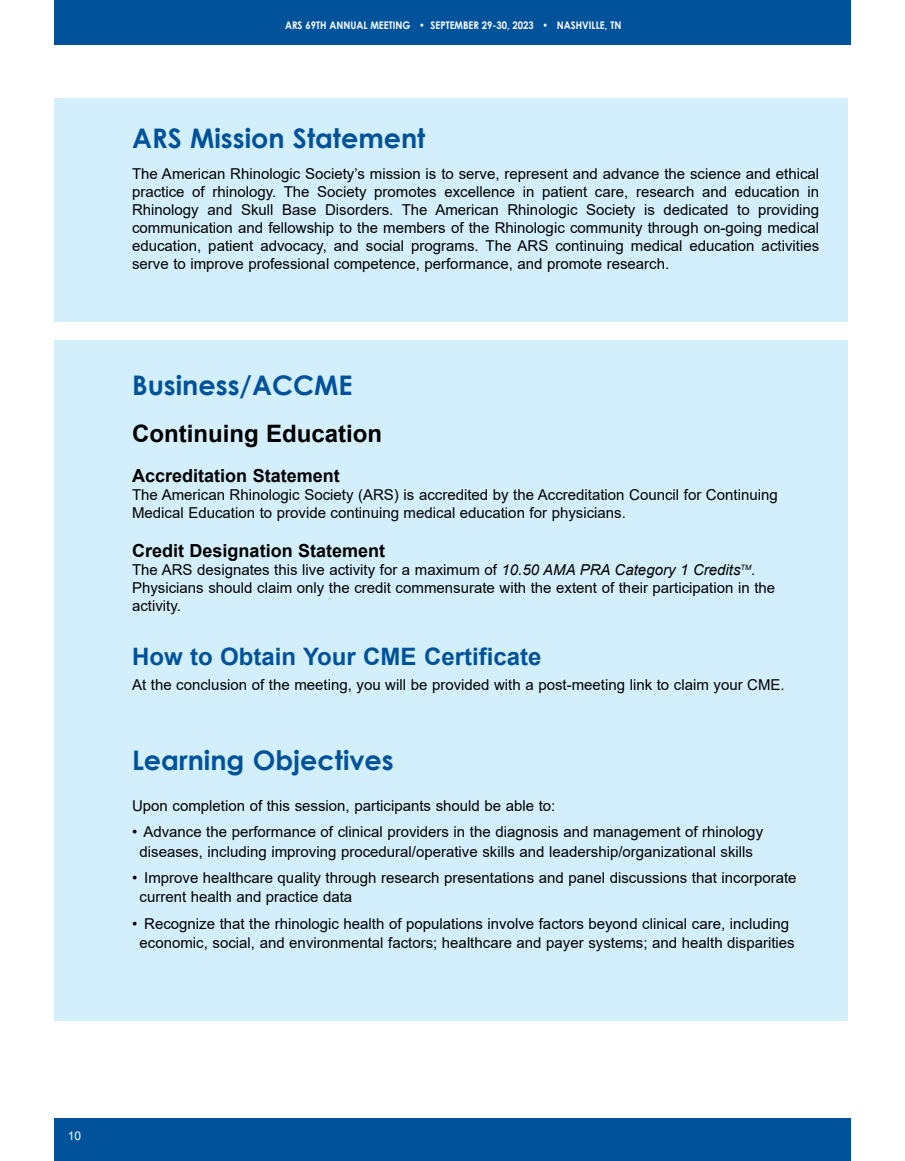
<style>
.page{position:relative;width:905px;height:1161px;background:#fff}
.page>*{position:absolute;margin:0;border:0;box-sizing:border-box;transform-origin:0 0}
.t1{font:700 27px "Century Gothic";color:#00529b}
.t2{font:700 24px "Arial";color:#00529b}
.t3{font:700 24px "Arial";color:#000}
.t4{font:700 18px "Arial";color:#000}
.t5{font:15px/18px "Arial";color:#000}
.t6{font:12px "Arial";color:#fff}
.t7{font:700 10.5px "Century Gothic";color:#fff;scale:.9 1}
.s1{font-style:italic}
</style>
<div class="page">
<div style="left:54px;top:1118px;width:796px;height:43px;background:#00529b"></div>
<div style="left:54px;top:0;width:796px;height:45px;background:#00529b"></div>
<div style="left:54px;top:341px;width:793px;height:680px;background:#d4effc"></div>
<div style="left:54px;top:99px;width:793px;height:223px;background:#d4effc"></div>
<p class="t7" style="left:285px;top:17px;width:375px">ARS 69TH ANNUAL MEETING • SEPTEMBER 29-30, 2023 • NASHVILLE, TN</p>
<h1 class="t1" style="left:132px;top:118px;width:295px">ARS Mission Statement</h1>
<p class="t5" style="left:132px;top:165px;width:688px;text-align:justify">The American Rhinologic Society’s mission is to serve, represent and advance the science and ethical practice of rhinology. The Society promotes excellence in patient care, research and education in Rhinology and Skull Base Disorders. The American Rhinologic Society is dedicated to providing communication and fellowship to the members of the Rhinologic community through on-going medical education, patient advocacy, and social programs. The ARS continuing medical education activities serve to improve professional competence, performance, and promote research.</p>
<h1 class="t1" style="left:132px;top:365px;width:222px">Business/ACCME</h1>
<h2 class="t3" style="left:132px;top:417px;width:251px">Continuing Education</h2>
<p class="t4" style="left:132px;top:463px;width:209px">Accreditation Statement</p>
<p class="t5" style="left:132px;top:485px;width:647px">The American Rhinologic Society (ARS) is accredited by the Accreditation Council for Continuing<br>Medical Education to provide continuing medical education for physicians.</p>
<p class="t4" style="left:132px;top:538px;width:255px">Credit Designation Statement</p>
<p class="t5" style="left:132px;top:561px;width:644px">The ARS designates this live activity for a maximum of <span class="s1">10.50 AMA PRA Category 1 Credits</span><sup>TM</sup><span class="s1">.<br></span>Physicians should claim only the credit commensurate with the extent of their participation in the activity.</p>
<h2 class="t2" style="left:132px;top:640px;width:411px">How to Obtain Your CME Certificate</h2>
<p class="t5" style="left:132px;top:676px;width:654px">At the conclusion of the meeting, you will be provided with a post-meeting link to claim your CME.</p>
<h1 class="t1" style="left:132px;top:739px;width:263px">Learning Objectives</h1>
<p class="t5" style="left:132px;top:796px;width:425px">Upon completion of this session, participants should be able to:</p>
<p class="t5" style="left:132px;top:822px;width:632px;line-height:19.5px;text-align:center">• Advance the performance of clinical providers in the diagnosis and management of rhinology diseases, including improving procedural/operative skills and leadership/organizational skills</p>
<p class="t5" style="left:139px;top:868px;width:658px;line-height:19.5px;text-indent:-8px">• Improve healthcare quality through research presentations and panel discussions that incorporate current health and practice data</p>
<p class="t5" style="left:132px;top:913px;width:664px;line-height:19.5px;text-align:center">• Recognize that the rhinologic health of populations involve factors beyond clinical care, including economic, social, and environmental factors; healthcare and payer systems; and health disparities</p>
<p class="t6" style="left:68px;top:1127px;width:15px">10</p>
</div>
